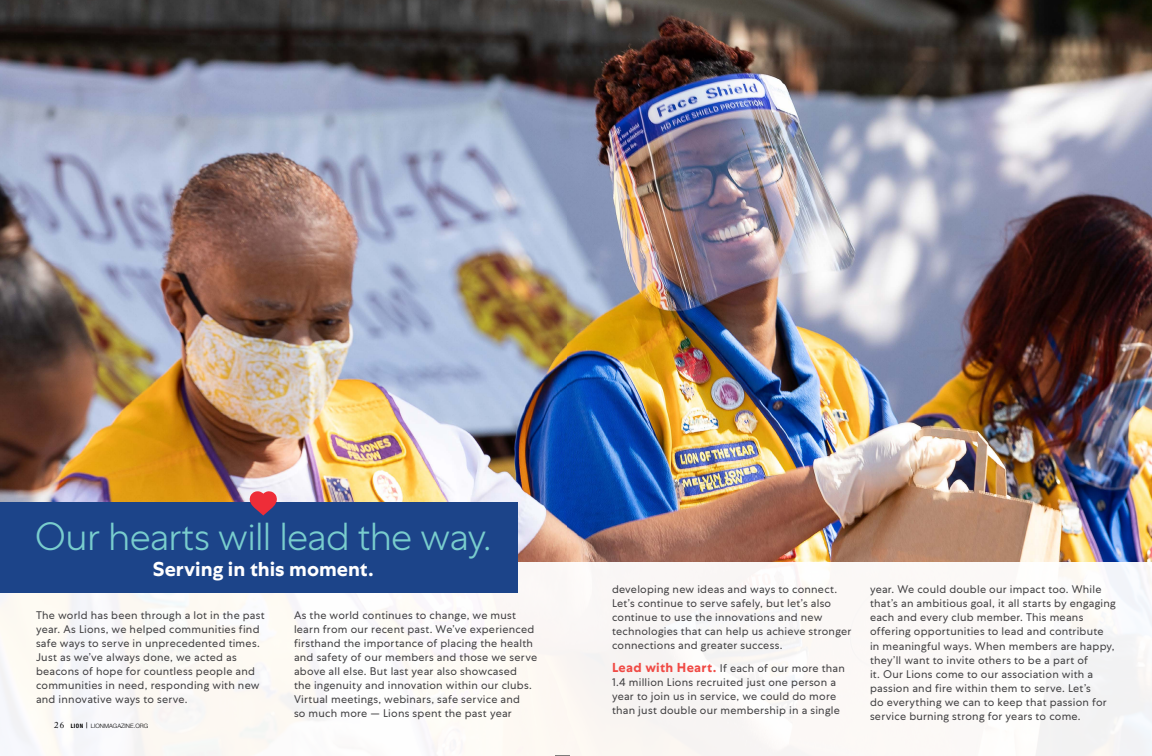
<style>
.page{position:relative;width:1152px;height:756px;background:#fff}
.page>*{position:absolute;margin:0;border:0;box-sizing:border-box;transform-origin:0 0}
.t1{font:300 38px "Centra No 1";letter-spacing:-.02em;color:#79cdcd}
.t2{font:700 20px "Centra No 1";color:#fff}
.t3{font:11px/14px "Centra No 1";letter-spacing:.02em;color:#414042}
.t4{font:300 6px "Helvetica Neue LT Std";color:#000}
.s1{font-family:"Adobe Caslon Pro";font-weight:400;font-size:9px}
.s2{font-weight:700;font-stretch:condensed}
.s3{font-weight:500}
.s4{font-weight:700;font-size:13px;color:#f04a45}
</style>
<div class="page">
<img style="left:0;top:0;width:567px;height:562px">
<div style="left:0;top:562px;width:585px;height:194px;background:#fdf9f6"></div>
<div style="left:0;top:502px;width:518px;height:91px;background:#1c4489"></div>
<svg style="left:250px;top:491px;width:27px;height:25px"></svg>
<img style="left:567px;top:0;width:585px;height:562px">
<div style="left:567px;top:562px;width:585px;height:194px;background:#fbf8f6"></div>
<svg style="left:576px;top:0;width:30px;height:1px"></svg>
<svg style="left:546px;top:0;width:24px;height:1px"></svg>
<svg style="left:555px;top:755px;width:15px;height:1px"></svg>
<h1 class="t1" style="left:35px;top:515px;width:458px">Our hearts will lead the way.</h1>
<h2 class="t2" style="left:153px;top:557px;width:223px">Serving in this moment.</h2>
<p class="t3" style="left:36px;top:609px;width:230px">The world has been through a lot in the past year. As Lions, we helped communities find safe ways to serve in unprecedented times.<br>Just as we’ve always done, we acted as beacons of hope for countless people and communities in need, responding with new and innovative ways to serve.</p>
<p class="t3" style="left:294px;top:609px;width:245px">As the world continues to change, we must learn from our recent past. We’ve experienced firsthand the importance of placing the health and safety of our members and those we serve above all else. But last year also showcased<br>the ingenuity and innovation within our clubs.<br>Virtual meetings, webinars, safe service and<br>so much more — Lions spent the past year</p>
<p class="t4" style="left:54px;top:722px;width:96px"><span class="s1">26</span> <span class="s2">LION</span> <span class="s3">|</span> LIONMAGAZINE.ORG</p>
<p class="t3" style="left:612px;top:583px;width:241px">developing new ideas and ways to connect.<br>Let’s continue to serve safely, but let’s also continue to use the innovations and new technologies that can help us achieve stronger connections and greater success.</p>
<p class="t3" style="left:612px;top:662px;width:235px"><span class="s4">Lead with Heart.</span> If each of our more than 1.4 million Lions recruited just one person a year to join us in service, we could do more than just double our membership in a single</p>
<p class="t3" style="left:870px;top:583px;width:247px">year. We could double our impact too. While that’s an ambitious goal, it all starts by engaging each and every club member. This means offering opportunities to lead and contribute<br>in meaningful ways. When members are happy, they’ll want to invite others to be a part of<br>it. Our Lions come to our association with a passion and fire within them to serve. Let’s<br>do everything we can to keep that passion for service burning strong for years to come.</p>
</div>
